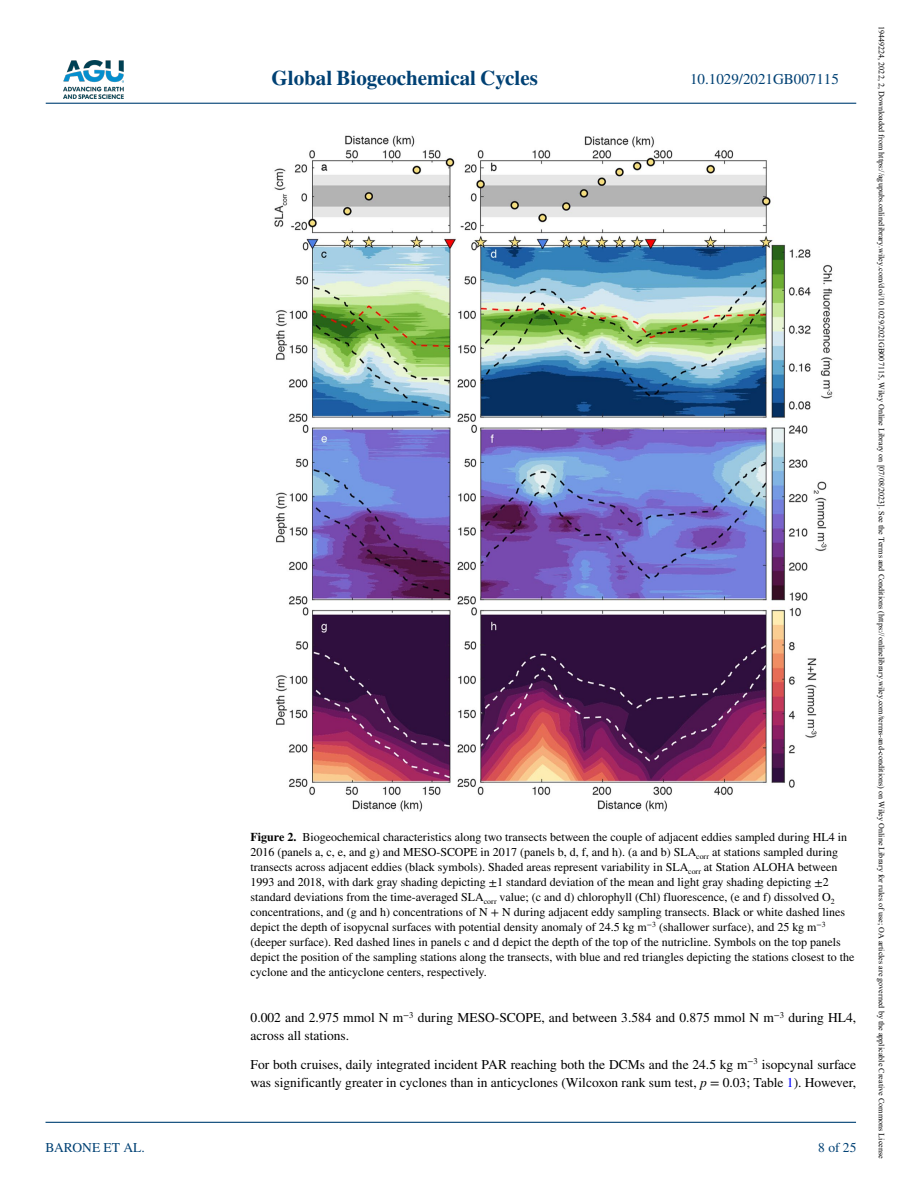
<style>
.page{position:relative;width:902px;height:1183px;background:#fff}
.page>*{position:absolute;margin:0;border:0;box-sizing:border-box;transform-origin:0 0}
.t1{font:700 21px "STIX";color:#004174}
.t2{font:15px "STIX";color:#004174}
.t3{font:13.5px/18px "STIX";color:#000}
.t4{font:13.5px "STIX";color:#004174}
.t5{font:12px/15px "STIX";color:#000}
.t6{font:8.1px "Times New Roman";color:#000}
.s1{font-weight:700}
.s2{font-style:italic}
.s3{color:#00f}
</style>
<div class="page">
<img style="left:63px;top:60px;width:60px;height:39px">
<hr style="left:46px;top:103px;width:810px;height:1px;background:#004174">
<hr style="left:45px;top:1121px;width:810px;height:1px;background:#004174">
<img style="left:274px;top:135px;width:559px;height:677px">
<p class="t4" style="left:45px;top:1138px;width:101px">BARONE ET AL.</p>
<h1 class="t1" style="left:271px;top:66px;width:268px">Global Biogeochemical Cycles</h1>
<p class="t2" style="left:690px;top:69px;width:150px">10.1029/2021GB007115</p>
<p class="t5" style="left:250px;top:830px;width:605px"><span class="s1">Figure 2.</span> Biogeochemical characteristics along two transects between the couple of adjacent eddies sampled during HL4 in 2016 (panels a, c, e, and g) and MESO-SCOPE in 2017 (panels b, d, f, and h). (a and b) SLA<sub>corr</sub> at stations sampled during transects across adjacent eddies (black symbols). Shaded areas represent variability in SLA<sub>corr</sub> at Station ALOHA between 1993 and 2018, with dark gray shading depicting ±1 standard deviation of the mean and light gray shading depicting ±2 standard deviations from the time-averaged SLA<sub>corr</sub> value; (c and d) chlorophyll (Chl) fluorescence, (e and f) dissolved O<sub>2 </sub>concentrations, and (g and h) concentrations of N + N during adjacent eddy sampling transects. Black or white dashed lines depict the depth of isopycnal surfaces with potential density anomaly of 24.5 kg m<sup>−3</sup> (shallower surface), and 25 kg m<sup>−3 </sup>(deeper surface). Red dashed lines in panels c and d depict the depth of the top of the nutricline. Symbols on the top panels depict the position of the sampling stations along the transects, with blue and red triangles depicting the stations closest to the cyclone and the anticyclone centers, respectively.</p>
<p class="t3" style="left:250px;top:1009px;width:607px">0.002 and 2.975 mmol N m<sup>−3</sup> during MESO-SCOPE, and between 3.584 and 0.875 mmol N m<sup>−3</sup> during HL4, across all stations.</p>
<p class="t3" style="left:250px;top:1055px;width:607px">For both cruises, daily integrated incident PAR reaching both the DCMs and the 24.5 kg m<sup>−3</sup> isopcynal surface was significantly greater in cyclones than in anticyclones (Wilcoxon rank sum test, <span class="s2">p</span> = 0.03; Table <span class="s3">1</span>). However,</p>
<p class="t4" style="left:818px;top:1138px;width:40px">8 of 25</p>
<p class="t6" style="left:887px;top:26px;width:1133px;rotate:90deg">19449224, 2022, 2, Downloaded from https://agupubs.onlinelibrary.wiley.com/doi/10.1029/2021GB007115, Wiley Online Library on [07/08/2023]. See the Terms and Conditions (https://onlinelibrary.wiley.com/terms-and-conditions) on Wiley Online Library for rules of use; OA articles are governed by the applicable Creative Commons License</p>
</div>
